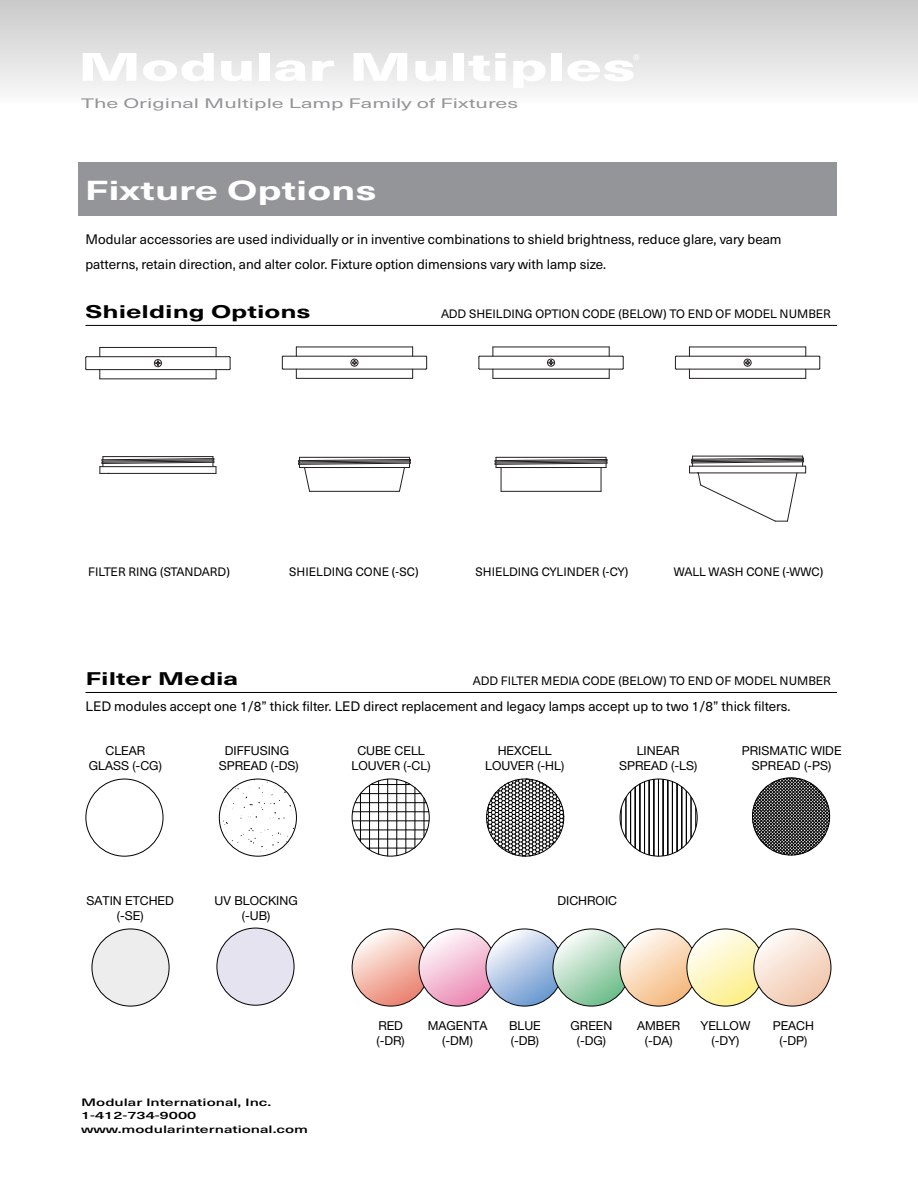
<style>
.page{position:relative;width:918px;height:1188px;background:#fff}
.page>*{position:absolute;margin:0;border:0;box-sizing:border-box;transform-origin:0 0}
.t1{font:800 39px "Neue Haas Unica W1 G";color:#fff;scale:1.6 1}
.t2{font:700 27px "Neue Haas Unica W1 G";color:#fff;scale:1.5 1}
.t3{font:700 18px "Neue Haas Unica W1 G";color:#000;scale:1.5 1}
.t4{font:13.5px/25.5px "Neue Haas Unica W1 G";color:#000}
.t5{font:13.5px "Neue Haas Unica W1 G";color:#939598;scale:1.6 1}
.t6{font:12.3px/14.9px "Helvetica Neue";color:#000;text-align:center}
.t7{font:12px "Neue Haas Unica W1 G";color:#000}
.t8{font:500 10.5px/13.5px "Neue Haas Unica W1 G";color:#000;scale:1.5 1}
</style>
<div class="page">
<div style="left:0;top:0;width:918px;height:127px;background:linear-gradient(to bottom,#cac9c9,#fff)"></div>
<div style="left:78px;top:162px;width:759px;height:54px;background:#939598"></div>
<hr style="left:86px;top:692px;width:751px;height:1px;background:#000">
<hr style="left:86px;top:325px;width:751px;height:1px;background:#000">
<svg style="left:487px;top:778px;width:78px;height:79px"></svg>
<div style="left:486px;top:779px;width:78px;height:78px;border:1px solid #000;border-radius:50%"></div>
<hr style="left:371px;top:784px;width:40px;height:1px;background:#000">
<hr style="left:360px;top:793px;width:61px;height:1px;background:#000">
<hr style="left:355px;top:802px;width:71px;height:1px;background:#000">
<hr style="left:353px;top:811px;width:76px;height:1px;background:#000">
<hr style="left:352px;top:820px;width:77px;height:1px;background:#000">
<hr style="left:354px;top:830px;width:73px;height:1px;background:#000">
<hr style="left:359px;top:839px;width:64px;height:1px;background:#000">
<hr style="left:367px;top:848px;width:47px;height:1px;background:#000">
<hr style="left:360px;top:794px;width:1px;height:48px;background:#000">
<hr style="left:369px;top:785px;width:1px;height:65px;background:#000">
<hr style="left:378px;top:781px;width:1px;height:73px;background:#000">
<hr style="left:387px;top:779px;width:1px;height:77px;background:#000">
<hr style="left:396px;top:779px;width:1px;height:77px;background:#000">
<hr style="left:405px;top:782px;width:1px;height:71px;background:#000">
<hr style="left:415px;top:788px;width:1px;height:60px;background:#000">
<hr style="left:424px;top:798px;width:1px;height:39px;background:#000">
<div style="left:352px;top:779px;width:78px;height:78px;border:1px solid #000;border-radius:50%"></div>
<div style="left:217px;top:928px;width:77px;height:77px;background:#e5e3f0;border-radius:50%"></div>
<div style="left:217px;top:928px;width:77px;height:78px;border:1px solid #000;border-radius:50%"></div>
<svg style="left:752px;top:777px;width:78px;height:79px"></svg>
<div style="left:752px;top:778px;width:78px;height:77px;border:1px solid #000;border-radius:50%"></div>
<div style="left:92px;top:929px;width:77px;height:77px;background:#ededee;border-radius:50%"></div>
<div style="left:92px;top:929px;width:77px;height:77px;border:1px solid #000;border-radius:50%"></div>
<svg style="left:352px;top:929px;width:77px;height:77px;background:#edb8ac"></svg>
<svg style="left:419px;top:929px;width:77px;height:77px;background:#edbcd2"></svg>
<svg style="left:486px;top:929px;width:77px;height:77px;background:#aec3df"></svg>
<svg style="left:553px;top:929px;width:77px;height:77px;background:#afd5bc"></svg>
<svg style="left:620px;top:929px;width:77px;height:77px;background:#f2d3b4"></svg>
<svg style="left:687px;top:929px;width:77px;height:77px;background:#f7efbc"></svg>
<svg style="left:754px;top:929px;width:77px;height:77px;background:#f2dacb"></svg>
<div style="left:753px;top:929px;width:78px;height:77px;border:1px solid #000;border-radius:50%"></div>
<div style="left:86px;top:779px;width:77px;height:78px;border:1px solid #000;border-radius:50%"></div>
<hr style="left:621px;top:779px;width:1px;height:77px;background:#000">
<hr style="left:626px;top:779px;width:1px;height:77px;background:#000">
<hr style="left:630px;top:779px;width:1px;height:77px;background:#000">
<hr style="left:635px;top:779px;width:1px;height:77px;background:#000">
<hr style="left:639px;top:779px;width:1px;height:77px;background:#000">
<hr style="left:644px;top:779px;width:1px;height:77px;background:#000">
<hr style="left:649px;top:779px;width:1px;height:77px;background:#000">
<hr style="left:653px;top:779px;width:1px;height:77px;background:#000">
<hr style="left:658px;top:779px;width:1px;height:77px;background:#000">
<hr style="left:663px;top:779px;width:1px;height:77px;background:#000">
<hr style="left:667px;top:779px;width:1px;height:77px;background:#000">
<hr style="left:672px;top:779px;width:1px;height:77px;background:#000">
<hr style="left:677px;top:779px;width:1px;height:77px;background:#000">
<hr style="left:681px;top:779px;width:1px;height:77px;background:#000">
<hr style="left:686px;top:779px;width:1px;height:77px;background:#000">
<hr style="left:691px;top:779px;width:1px;height:77px;background:#000">
<hr style="left:695px;top:779px;width:1px;height:77px;background:#000">
<div style="left:620px;top:779px;width:78px;height:78px;border:1px solid #000;border-radius:50%"></div>
<svg style="left:219px;top:779px;width:78px;height:76px"></svg>
<div style="left:219px;top:779px;width:78px;height:78px;border:1px solid #000;border-radius:50%"></div>
<hr style="left:103px;top:456px;width:110px;height:1px;background:#231f20">
<hr style="left:100px;top:347px;width:116px;height:1px;background:#231f20">
<hr style="left:100px;top:379px;width:116px;height:1px;background:#231f20">
<svg style="left:100px;top:457px;width:117px;height:17px"></svg>
<hr style="left:87px;top:369px;width:142px;height:1px;background:#231f20">
<hr style="left:87px;top:356px;width:142px;height:1px;background:#231f20">
<svg style="left:85px;top:356px;width:2px;height:14px"></svg>
<svg style="left:229px;top:356px;width:2px;height:14px"></svg>
<div style="left:154px;top:359px;width:8px;height:8px;border:1px solid #231f20;border-radius:50%"></div>
<svg style="left:155px;top:361px;width:5px;height:5px"></svg>
<svg style="left:298px;top:457px;width:113px;height:35px"></svg>
<hr style="left:296px;top:347px;width:117px;height:1px;background:#231f20">
<hr style="left:296px;top:378px;width:117px;height:1px;background:#231f20">
<hr style="left:283px;top:369px;width:143px;height:1px;background:#231f20">
<hr style="left:283px;top:356px;width:143px;height:1px;background:#231f20">
<svg style="left:282px;top:356px;width:2px;height:14px"></svg>
<svg style="left:425px;top:356px;width:2px;height:14px"></svg>
<div style="left:351px;top:359px;width:7px;height:7px;border:1px solid #231f20;border-radius:50%"></div>
<svg style="left:352px;top:360px;width:5px;height:5px"></svg>
<hr style="left:501px;top:491px;width:100px;height:1px;background:#231f20">
<svg style="left:495px;top:457px;width:113px;height:34px"></svg>
<hr style="left:493px;top:347px;width:116px;height:1px;background:#231f20">
<hr style="left:493px;top:378px;width:116px;height:1px;background:#231f20">
<hr style="left:480px;top:369px;width:142px;height:1px;background:#231f20">
<hr style="left:480px;top:356px;width:142px;height:1px;background:#231f20">
<svg style="left:478px;top:356px;width:2px;height:14px"></svg>
<svg style="left:622px;top:356px;width:2px;height:14px"></svg>
<div style="left:547px;top:359px;width:8px;height:7px;border:1px solid #231f20;border-radius:50%"></div>
<svg style="left:549px;top:360px;width:5px;height:5px"></svg>
<hr style="left:689px;top:347px;width:117px;height:1px;background:#231f20">
<hr style="left:689px;top:378px;width:117px;height:1px;background:#231f20">
<svg style="left:689px;top:456px;width:117px;height:66px"></svg>
<hr style="left:676px;top:369px;width:143px;height:1px;background:#231f20">
<hr style="left:676px;top:356px;width:143px;height:1px;background:#231f20">
<svg style="left:675px;top:356px;width:2px;height:14px"></svg>
<svg style="left:818px;top:356px;width:3px;height:14px"></svg>
<div style="left:744px;top:359px;width:7px;height:7px;border:1px solid #231f20;border-radius:50%"></div>
<svg style="left:745px;top:360px;width:5px;height:5px"></svg>
<h1 class="t1" style="left:78px;top:37px;width:350px">Modular Multiples</h1>
<p class="t5" style="left:81px;top:93px;width:275px">The Original Multiple Lamp Family of Fixtures</p>
<h2 class="t2" style="left:85px;top:170px;width:196px">Fixture Options</h2>
<p class="t4" style="left:86px;top:226px;width:698px">Modular accessories are used individually or in inventive combinations to shield brightness, reduce glare, vary beam patterns, retain direction, and alter color. Fixture option dimensions vary with lamp size.</p>
<h3 class="t3" style="left:86px;top:298px;width:152px">Shielding Options</h3>
<p class="t7" style="left:441px;top:305px;width:391px">ADD SHEILDING OPTION CODE (BELOW) TO END OF MODEL NUMBER</p>
<p class="t7" style="left:88px;top:563px;width:143px">FILTER RING (STANDARD)</p>
<p class="t7" style="left:289px;top:563px;width:131px">SHIELDING CONE (-SC)</p>
<p class="t7" style="left:476px;top:563px;width:154px">SHIELDING CYLINDER (-CY)</p>
<p class="t7" style="left:674px;top:563px;width:151px">WALL WASH CONE (-WWC)</p>
<h3 class="t3" style="left:86px;top:665px;width:103px">Filter Media</h3>
<p class="t7" style="left:473px;top:672px;width:360px">ADD FILTER MEDIA CODE (BELOW) TO END OF MODEL NUMBER</p>
<p class="t4" style="left:86px;top:693px;width:707px">LED modules accept one 1/8” thick filter. LED direct replacement and legacy lamps accept up to two 1/8” thick filters.</p>
<p class="t6" style="left:89px;top:743px;width:75px">CLEAR<br>GLASS (-CG)</p>
<p class="t6" style="left:619px;top:743px;width:80px">LINEAR<br>SPREAD (-LS)</p>
<p class="t6" style="left:742px;top:743px;width:101px">PRISMATIC WIDE<br>SPREAD (-PS)</p>
<p class="t6" style="left:219px;top:743px;width:81px">DIFFUSING<br>SPREAD (-DS)</p>
<p class="t6" style="left:352px;top:743px;width:81px">CUBE CELL<br>LOUVER (-CL)</p>
<p class="t6" style="left:485px;top:743px;width:81px">HEXCELL<br>LOUVER (-HL)</p>
<p class="t6" style="left:87px;top:893px;width:89px">SATIN ETCHED (-SE)</p>
<p class="t6" style="left:215px;top:893px;width:85px">UV BLOCKING (-UB)</p>
<p class="t8" style="left:81px;top:1095px;width:153px">Modular International, Inc.<br>1-412-734-9000 www.modularinternational.com</p>
<p class="t6" style="left:557px;top:893px;width:61px">DICHROIC</p>
<p class="t6" style="left:377px;top:1018px;width:30px;text-align:left">RED (-DR)</p>
<p class="t6" style="left:428px;top:1018px;width:61px">MAGENTA (-DM)</p>
<p class="t6" style="left:509px;top:1018px;width:33px;text-align:left">BLUE (-DB)</p>
<p class="t6" style="left:571px;top:1018px;width:43px">GREEN (-DG)</p>
<p class="t6" style="left:637px;top:1018px;width:45px">AMBER (-DA)</p>
<p class="t6" style="left:700px;top:1018px;width:52px">YELLOW (-DY)</p>
<p class="t6" style="left:773px;top:1018px;width:43px">PEACH (-DP)</p>
</div>
